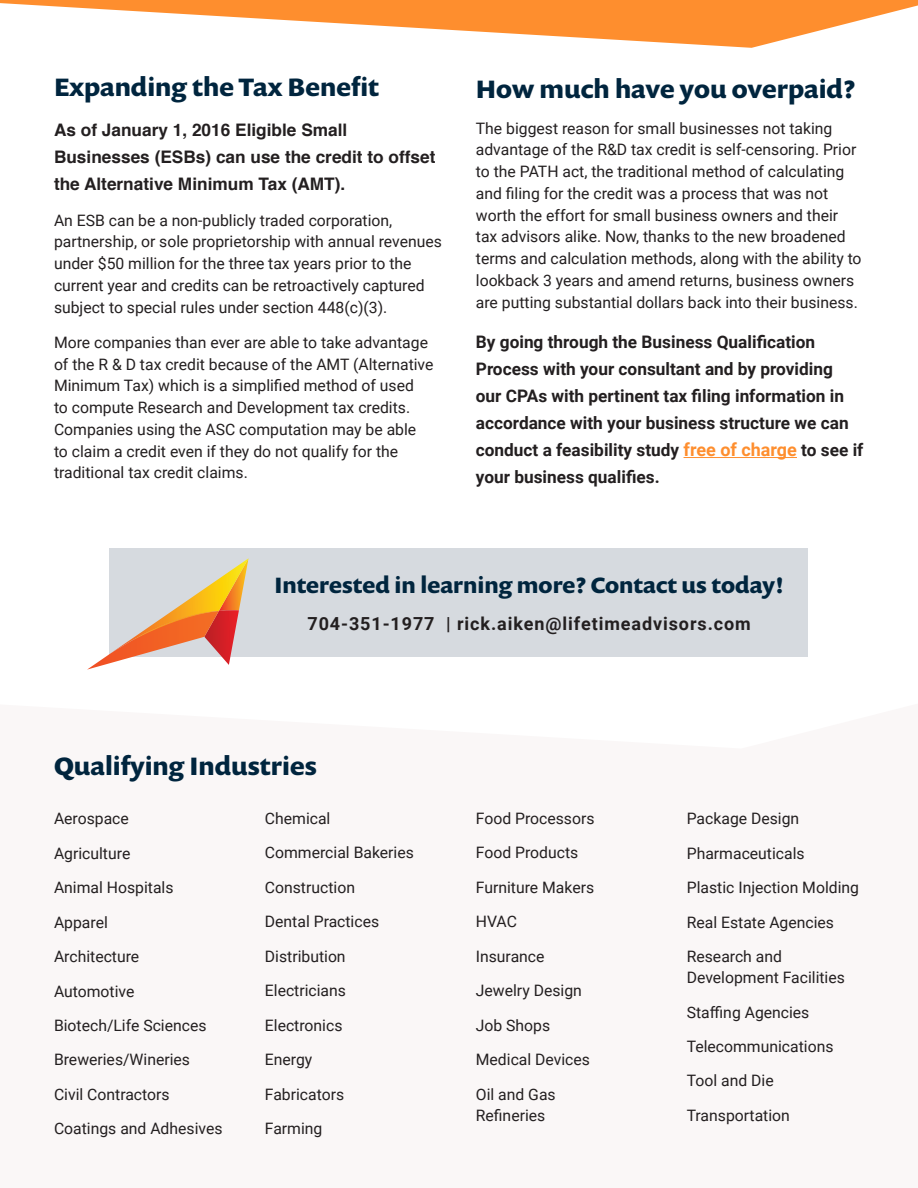
<style>
.page{position:relative;width:918px;height:1188px;background:#fff}
.page>*{position:absolute;margin:0;border:0;box-sizing:border-box;transform-origin:0 0}
.Serif_Section_Header{font:700 25.5px "Prenton RP Pro";color:#00253e}
.Serif_Section_Header-2{font:700 22.5px "Prenton RP Pro";color:#00253e}
.Serif_Section_Header-3{font:700 18px "Roboto";letter-spacing:.05em;color:#231f20}
.Lead_In_Text{font:700 17.25px/27px "Roboto";color:#231f20}
.Lead_In_Text-2{font:700 17.25px/27px "Helvetica";color:#231f20}
.Body_Copy{font:15.75px/21.8px "Roboto";color:#231f20}
.s1{font-size:18px;color:#fe8e2e}
</style>
<div class="page">
<div style="left:0;top:642px;width:918px;height:546px;background:#faf7f7"></div>
<hr style="left:684px;top:457px;width:113px;height:1px;background:#fe8e2e">
<div style="left:110px;top:548px;width:698px;height:109px;background:#d6dadf"></div>
<svg style="left:87px;top:558px;width:162px;height:112px"></svg>
<svg style="left:0;top:0;width:918px;height:48px;fill:#fe8e2e"></svg>
<p class="Serif_Section_Header" style="left:54px;top:70px;width:327px">Expanding the Tax Benefit</p>
<p class="Lead_In_Text-2" style="left:54px;top:117px;width:383px">As of January 1, 2016 Eligible Small<br>Businesses (ESBs) can use the credit to offset the Alternative Minimum Tax (AMT).</p>
<p class="Body_Copy" style="left:54px;top:209px;width:389px">An ESB can be a non-publicly traded corporation, partnership, or sole proprietorship with annual revenues under $50 million for the three tax years prior to the current year and credits can be retroactively captured subject to special rules under section 448(c)(3).</p>
<p class="Body_Copy" style="left:54px;top:331px;width:381px">More companies than ever are able to take advantage of the R &amp; D tax credit because of the AMT (Alternative Minimum Tax) which is a simplified method of used<br>to compute Research and Development tax credits.<br>Companies using the ASC computation may be able to claim a credit even if they do not qualify for the traditional tax credit claims.</p>
<p class="Serif_Section_Header" style="left:476px;top:72px;width:381px">How much have you overpaid?</p>
<p class="Body_Copy" style="left:476px;top:117px;width:387px">The biggest reason for small businesses not taking advantage of the R&amp;D tax credit is self-censoring. Prior to the PATH act, the traditional method of calculating and filing for the credit was a process that was not worth the effort for small business owners and their tax advisors alike. Now, thanks to the new broadened terms and calculation methods, along with the ability to lookback 3 years and amend returns, business owners are putting substantial dollars back into their business.</p>
<p class="Lead_In_Text" style="left:476px;top:328px;width:389px">By going through the Business Qualification Process with your consultant and by providing<br>our CPAs with pertinent tax filing information in accordance with your business structure we can conduct a feasibility study <span class="s1">free of charge</span> to see if your business qualifies.</p>
<p class="Serif_Section_Header-2" style="left:274px;top:570px;width:511px">Interested in learning more? Contact us today!</p>
<p class="Serif_Section_Header-3" style="left:307px;top:611px;width:445px">704-351-1977 | rick.aiken@lifetimeadvisors.com</p>
<p class="Serif_Section_Header" style="left:54px;top:748px;width:264px">Qualifying Industries</p>
<p class="Body_Copy" style="left:54px;top:807px;width:76px">Aerospace</p>
<p class="Body_Copy" style="left:54px;top:841px;width:78px">Agriculture</p>
<p class="Body_Copy" style="left:54px;top:876px;width:121px">Animal Hospitals</p>
<p class="Body_Copy" style="left:54px;top:910px;width:55px">Apparel</p>
<p class="Body_Copy" style="left:54px;top:945px;width:87px">Architecture</p>
<p class="Body_Copy" style="left:54px;top:979px;width:82px">Automotive</p>
<p class="Body_Copy" style="left:54px;top:1014px;width:154px">Biotech/Life Sciences</p>
<p class="Body_Copy" style="left:54px;top:1048px;width:138px">Breweries/Wineries</p>
<p class="Body_Copy" style="left:54px;top:1083px;width:117px">Civil Contractors</p>
<p class="Body_Copy" style="left:54px;top:1117px;width:170px">Coatings and Adhesives</p>
<p class="Body_Copy" style="left:265px;top:807px;width:67px">Chemical</p>
<p class="Body_Copy" style="left:265px;top:841px;width:150px">Commercial Bakeries</p>
<p class="Body_Copy" style="left:265px;top:876px;width:92px">Construction</p>
<p class="Body_Copy" style="left:265px;top:910px;width:116px">Dental Practices</p>
<p class="Body_Copy" style="left:265px;top:945px;width:82px">Distribution</p>
<p class="Body_Copy" style="left:265px;top:979px;width:83px">Electricians</p>
<p class="Body_Copy" style="left:265px;top:1014px;width:79px">Electronics</p>
<p class="Body_Copy" style="left:265px;top:1048px;width:49px">Energy</p>
<p class="Body_Copy" style="left:265px;top:1083px;width:81px">Fabricators</p>
<p class="Body_Copy" style="left:265px;top:1117px;width:59px">Farming</p>
<p class="Body_Copy" style="left:476px;top:807px;width:120px">Food Processors</p>
<p class="Body_Copy" style="left:476px;top:841px;width:104px">Food Products</p>
<p class="Body_Copy" style="left:476px;top:876px;width:120px">Furniture Makers</p>
<p class="Body_Copy" style="left:476px;top:910px;width:43px">HVAC</p>
<p class="Body_Copy" style="left:476px;top:945px;width:70px">Insurance</p>
<p class="Body_Copy" style="left:476px;top:979px;width:108px">Jewelry Design</p>
<p class="Body_Copy" style="left:476px;top:1014px;width:76px">Job Shops</p>
<p class="Body_Copy" style="left:476px;top:1048px;width:116px">Medical Devices</p>
<p class="Body_Copy" style="left:476px;top:1083px;width:81px;line-height:21.1px">Oil and Gas<br>Refineries</p>
<p class="Body_Copy" style="left:687px;top:807px;width:114px">Package Design</p>
<p class="Body_Copy" style="left:687px;top:841px;width:119px">Pharmaceuticals</p>
<p class="Body_Copy" style="left:687px;top:876px;width:174px">Plastic Injection Molding</p>
<p class="Body_Copy" style="left:687px;top:910px;width:149px">Real Estate Agencies</p>
<p class="Body_Copy" style="left:687px;top:945px;width:160px;line-height:21px">Research and<br>Development Facilities</p>
<p class="Body_Copy" style="left:687px;top:1000px;width:124px">Staffing Agencies</p>
<p class="Body_Copy" style="left:687px;top:1035px;width:148px">Telecommunications</p>
<p class="Body_Copy" style="left:687px;top:1069px;width:88px">Tool and Die</p>
<p class="Body_Copy" style="left:687px;top:1104px;width:105px">Transportation</p>
</div>
